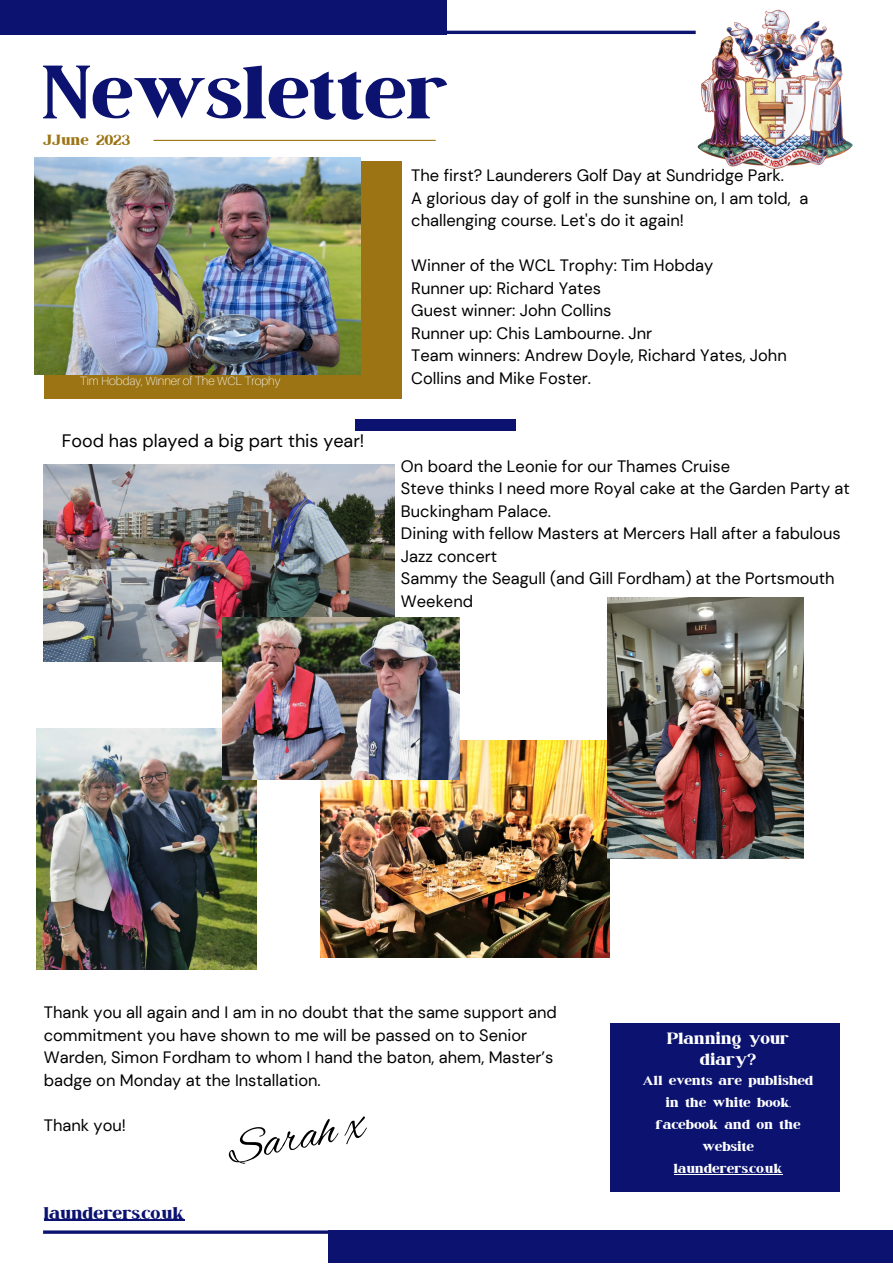
<style>
.page{position:relative;width:893px;height:1264px;background:#fff}
.page>*{position:absolute;margin:0;border:0;box-sizing:border-box;transform-origin:0 0}
.t1{font:89.85px "March";color:#0b126f}
.t2{font:46.5px "Alex Brush";color:#000}
.t3{font:20.55px "March";color:#0b126f}
.t4{font:19.5px/21px "March";letter-spacing:-.005em;color:#fff;text-align:center}
.t5{font:18px "DM Sans";color:#000}
.t6{font:17.55px "March";letter-spacing:.01em;color:#9c7414}
.t7{font:16.5px/22.5px "DM Sans";color:#000}
.t8{font:15.9px/21.9px "March";color:#fff;text-align:center}
.t9{font:100 12px "Aileron";color:#fff}
</style>
<div class="page">
<div style="left:0;top:0;width:446px;height:34px;background:#0b126f"></div>
<div style="left:44px;top:161px;width:357px;height:237px;background:#9c7414"></div>
<hr style="left:153px;top:140px;width:282px;height:1px;background:#9c7414">
<div style="left:328px;top:1230px;width:564px;height:32px;background:#0b126f"></div>
<hr style="left:43px;top:1230px;width:567px;height:3px;background:#0b126f">
<hr style="left:349px;top:31px;width:346px;height:3px;background:#0b126f">
<img style="left:695px;top:9px;width:158px;height:160px">
<div style="left:355px;top:419px;width:160px;height:11px;background:#0b126f"></div>
<div style="left:610px;top:1023px;width:229px;height:168px;background:#0b126f"></div>
<hr style="left:673px;top:1173px;width:109px;height:1px;background:#fff">
<img style="left:35px;top:157px;width:326px;height:217px">
<img style="left:43px;top:464px;width:351px;height:197px">
<img style="left:37px;top:728px;width:219px;height:241px">
<img style="left:320px;top:740px;width:289px;height:217px">
<img style="left:222px;top:617px;width:237px;height:162px">
<img style="left:607px;top:597px;width:196px;height:261px">
<hr style="left:44px;top:1219px;width:140px;height:1px;background:#0b126f">
<p class="t1" style="left:43px;top:51px;width:407px">Newsletter</p>
<p class="t6" style="left:43px;top:132px;width:89px">JJune 2023</p>
<p class="t7" style="left:411px;top:165px;width:374px">The first? Launderers Golf Day at Sundridge Park.</p>
<p class="t7" style="left:411px;top:187px;width:398px">A glorious day of golf in the sunshine on, I am told, a challenging course. Let's do it again!</p>
<p class="t7" style="left:411px;top:254px;width:303px">Winner of the WCL Trophy: Tim Hobday</p>
<p class="t7" style="left:411px;top:277px;width:191px">Runner up: Richard Yates</p>
<p class="t7" style="left:411px;top:299px;width:202px">Guest winner: John Collins</p>
<p class="t7" style="left:411px;top:322px;width:242px">Runner up: Chis Lambourne. Jnr</p>
<p class="t7" style="left:411px;top:344px;width:377px">Team winners: Andrew Doyle, Richard Yates, John<br>Collins and Mike Foster.</p>
<p class="t9" style="left:80px;top:373px;width:202px">Tim Hobday, Winner of The WCL Trophy</p>
<p class="t5" style="left:62px;top:429px;width:304px">Food has played a big part this year!</p>
<p class="t7" style="left:401px;top:455px;width:331px">On board the Leonie for our Thames Cruise</p>
<p class="t7" style="left:401px;top:477px;width:450px">Steve thinks I need more Royal cake at the Garden Party at<br>Buckingham Palace.</p>
<p class="t7" style="left:401px;top:522px;width:441px">Dining with fellow Masters at Mercers Hall after a fabulous<br>Jazz concert</p>
<p class="t7" style="left:401px;top:567px;width:435px">Sammy the Seagull (and Gill Fordham) at the Portsmouth<br>Weekend</p>
<p class="t7" style="left:44px;top:1001px;width:514px">Thank you all again and I am in no doubt that the same support and commitment you have shown to me will be passed on to Senior Warden, Simon Fordham to whom I hand the baton, ahem, Master’s badge on Monday at the Installation.</p>
<p class="t7" style="left:44px;top:1113px;width:84px">Thank you!</p>
<p class="t2" style="left:223px;top:1124px;width:139px;rotate:-11deg">Sarah x</p>
<p class="t3" style="left:44px;top:1202px;width:142px">launderers.co.uk</p>
<p class="t4" style="left:667px;top:1028px;width:124px">Planning your diary?</p>
<p class="t8" style="left:642px;top:1070px;width:172px">All events are published in the white book, facebook and on the website</p>
<p class="t8" style="left:673px;top:1157px;width:110px">launderers.co.uk</p>
</div>
